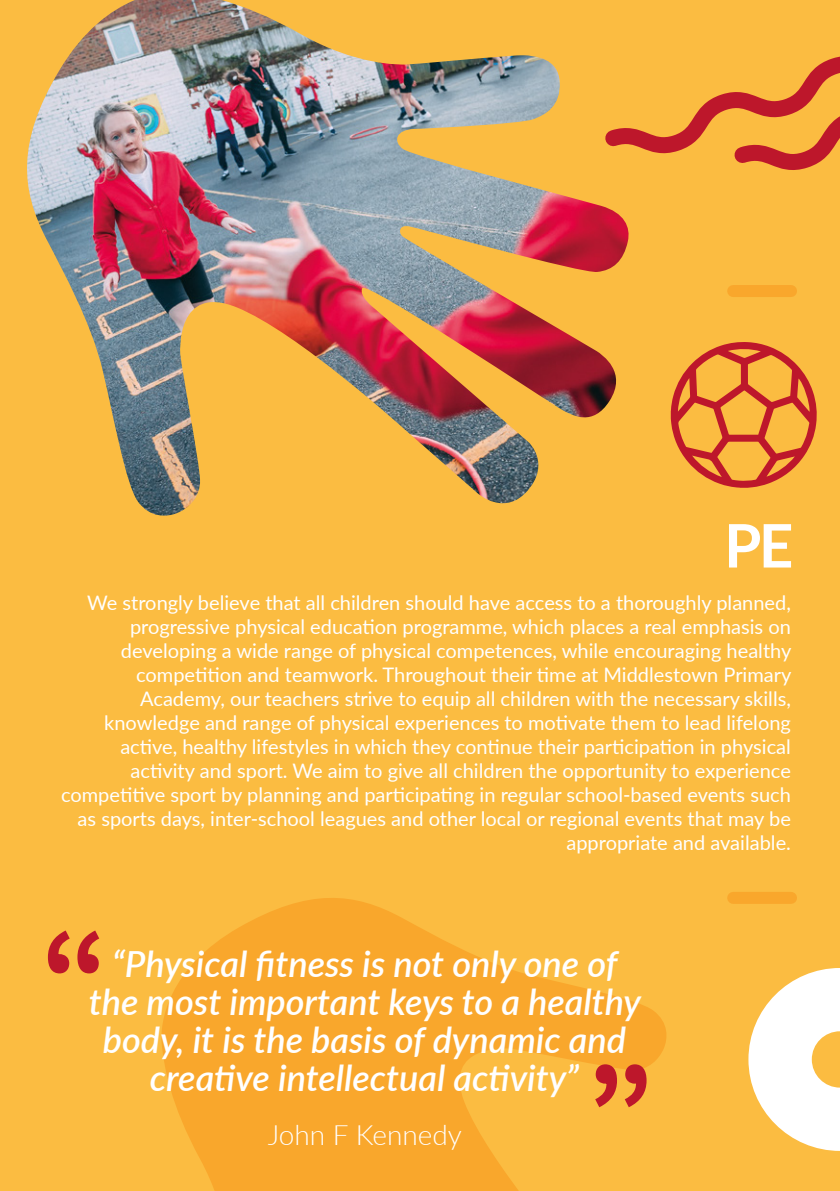
<style>
.page{position:relative;width:840px;height:1191px;background:#fff}
.page>*{position:absolute;margin:0;border:0;box-sizing:border-box;transform-origin:0 0}
.t1{font:700 60px "Lato";color:#fff}
.t2{font:italic 600 36px/38px "Lato";color:#fff;text-align:center}
.t3{font:300 28px "Lato";color:#fff}
.t4{font:20px/24px "Lato";color:#fff;text-align:right}
</style>
<div class="page">
<div style="left:0;top:0;width:839px;height:1191px;background:#fbbc41"></div>
<img style="left:27px;top:0;width:602px;height:516px">
<svg style="left:748px;top:968px;width:91px;height:182px"></svg>
<svg style="left:161px;top:898px;width:505px;height:293px;fill:#f9a72c"></svg>
<svg style="left:592px;top:0;width:247px;height:175px"></svg>
<svg style="left:48px;top:930px;width:51px;height:43px"></svg>
<svg style="left:595px;top:1064px;width:51px;height:43px"></svg>
<div style="left:732px;top:285px;width:58px;height:12px;background:#f9a72c"></div>
<div style="left:732px;top:892px;width:58px;height:12px;background:#f9a72c"></div>
<svg style="left:670px;top:342px;width:147px;height:146px"></svg>
<h1 class="t1" style="left:723px;top:501px;width:71px">PE</h1>
<p class="t4" style="left:61px;top:590px;width:731px">We strongly believe that all children should have access to a thoroughly planned, progressive physical education programme, which places a real emphasis on developing a wide range of physical competences, while encouraging healthy competition and teamwork. Throughout their time at Middlestown Primary Academy, our teachers strive to equip all children with the necessary skills, knowledge and range of physical experiences to motivate them to lead lifelong active, healthy lifestyles in which they continue their participation in physical activity and sport. We aim to give all children the opportunity to experience competitive sport by planning and participating in regular school-based events such as sports days, inter-school leagues and other local or regional events that may be appropriate and available.</p>
<h2 class="t2" style="left:89px;top:943px;width:553px">“Physical fitness is not only one of the most important keys to a healthy body, it is the basis of dynamic and creative intellectual activity”</h2>
<h3 class="t3" style="left:268px;top:1115px;width:195px">John F Kennedy</h3>
</div>
